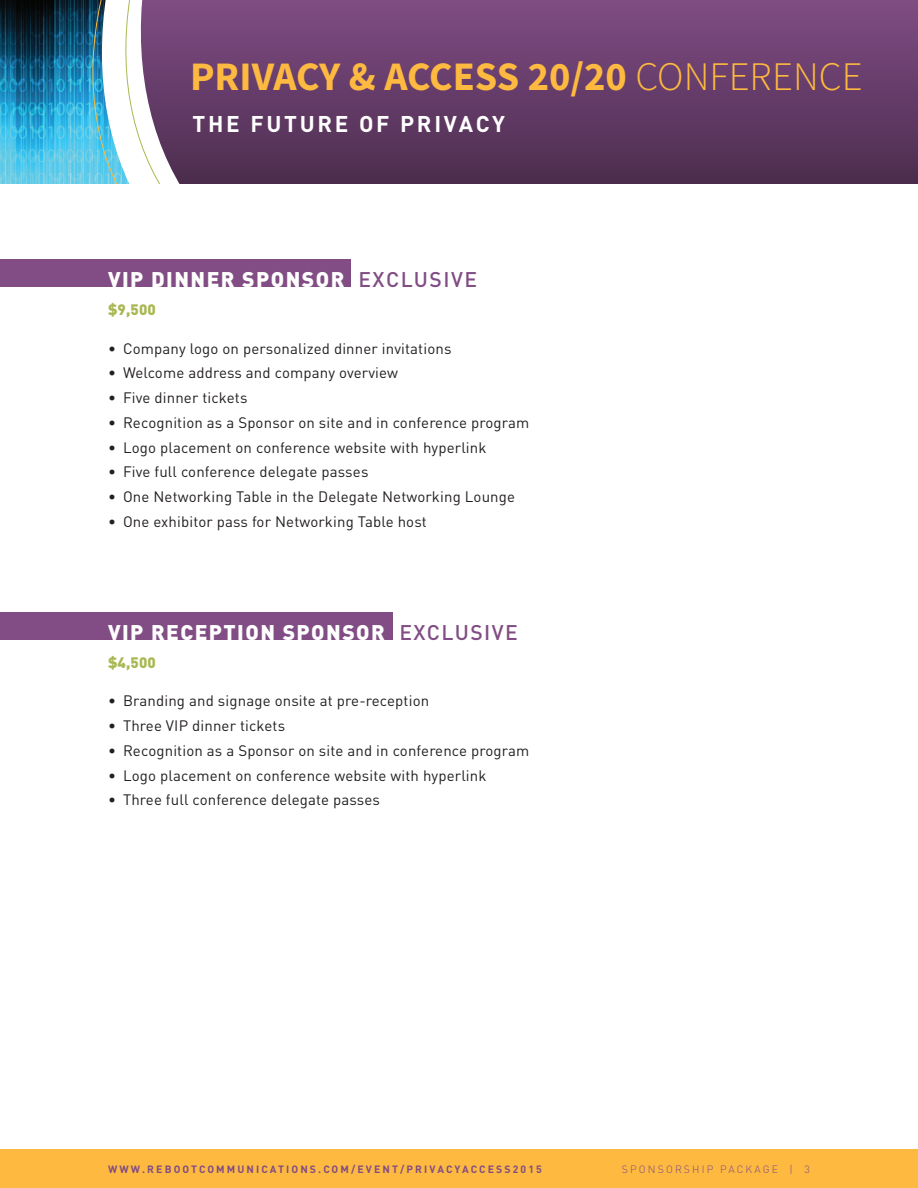
<style>
.page{position:relative;width:918px;height:1188px;background:#fff}
.page>*{position:absolute;margin:0;border:0;box-sizing:border-box;transform-origin:0 0}
.t1{font:700 40.5px "Source Sans Pro";color:#fdb940}
.t2{font:700 22.5px "DIN";letter-spacing:.12em;color:#fff}
.t3{font:900 21px "DIN";letter-spacing:.07em;color:#fff}
.t4{font:15px "DIN";letter-spacing:.01em;color:#231f20}
.t5{font:900 15px "DIN";letter-spacing:.01em;color:#aab853}
.t6{font:700 10.5px "DIN";letter-spacing:.2em;color:#814d84}
.t7{font:300 10.5px "DIN";letter-spacing:.2em;color:#814d84}
.s1{font-weight:300}
.s2{font-weight:500;color:#814d84}
</style>
<div class="page">
<div style="left:0;top:1149px;width:918px;height:39px;background:#fdb940"></div>
<div style="left:0;top:0;width:918px;height:185px;background:linear-gradient(to bottom,#804c84,#4b2d4e)"></div>
<img style="left:0;top:0;width:55px;height:185px">
<svg style="left:55px;top:0;width:39px;height:185px;background:#3493b7"></svg>
<svg style="left:94px;top:0;width:386px;height:185px;background:#76567d"></svg>
<div style="left:0;top:260px;width:351px;height:27px;background:#814d84"></div>
<div style="left:0;top:613px;width:392px;height:27px;background:#814d84"></div>
<h1 class="t1" style="left:190px;top:50px;width:674px">PRIVACY &amp; ACCESS 20/20 <span class="s1">CONFERENCE</span></h1>
<h2 class="t2" style="left:193px;top:109px;width:314px">THE FUTURE OF PRIVACY</h2>
<h3 class="t3" style="left:108px;top:265px;width:371px">VIP DINNER SPONSOR <span class="s2">EXCLUSIVE</span></h3>
<p class="t5" style="left:108px;top:300px;width:49px">$9,500</p>
<p class="t4" style="left:108px;top:340px;width:345px">• Company logo on personalized dinner invitations</p>
<p class="t4" style="left:108px;top:365px;width:292px">• Welcome address and company overview</p>
<p class="t4" style="left:108px;top:389px;width:141px">• Five dinner tickets</p>
<p class="t4" style="left:108px;top:414px;width:423px">• Recognition as a Sponsor on site and in conference program</p>
<p class="t4" style="left:108px;top:439px;width:380px">• Logo placement on conference website with hyperlink</p>
<p class="t4" style="left:108px;top:464px;width:262px">• Five full conference delegate passes</p>
<p class="t4" style="left:108px;top:488px;width:409px">• One Networking Table in the Delegate Networking Lounge</p>
<p class="t4" style="left:108px;top:513px;width:320px">• One exhibitor pass for Networking Table host</p>
<h3 class="t3" style="left:108px;top:618px;width:411px">VIP RECEPTION SPONSOR <span class="s2">EXCLUSIVE</span></h3>
<p class="t5" style="left:108px;top:653px;width:49px">$4,500</p>
<p class="t4" style="left:108px;top:693px;width:323px">• Branding and signage onsite at pre-reception</p>
<p class="t4" style="left:108px;top:717px;width:179px">• Three VIP dinner tickets</p>
<p class="t4" style="left:108px;top:742px;width:423px">• Recognition as a Sponsor on site and in conference program</p>
<p class="t4" style="left:108px;top:767px;width:380px">• Logo placement on conference website with hyperlink</p>
<p class="t4" style="left:108px;top:792px;width:273px">• Three full conference delegate passes</p>
<p class="t6" style="left:108px;top:1162px;width:435px">WWW.REBOOTCOMMUNICATIONS.COM/EVENT/PRIVACYACCESS2015</p>
<p class="t7" style="left:622px;top:1162px;width:190px">SPONSORSHIP PACKAGE | 3</p>
</div>
